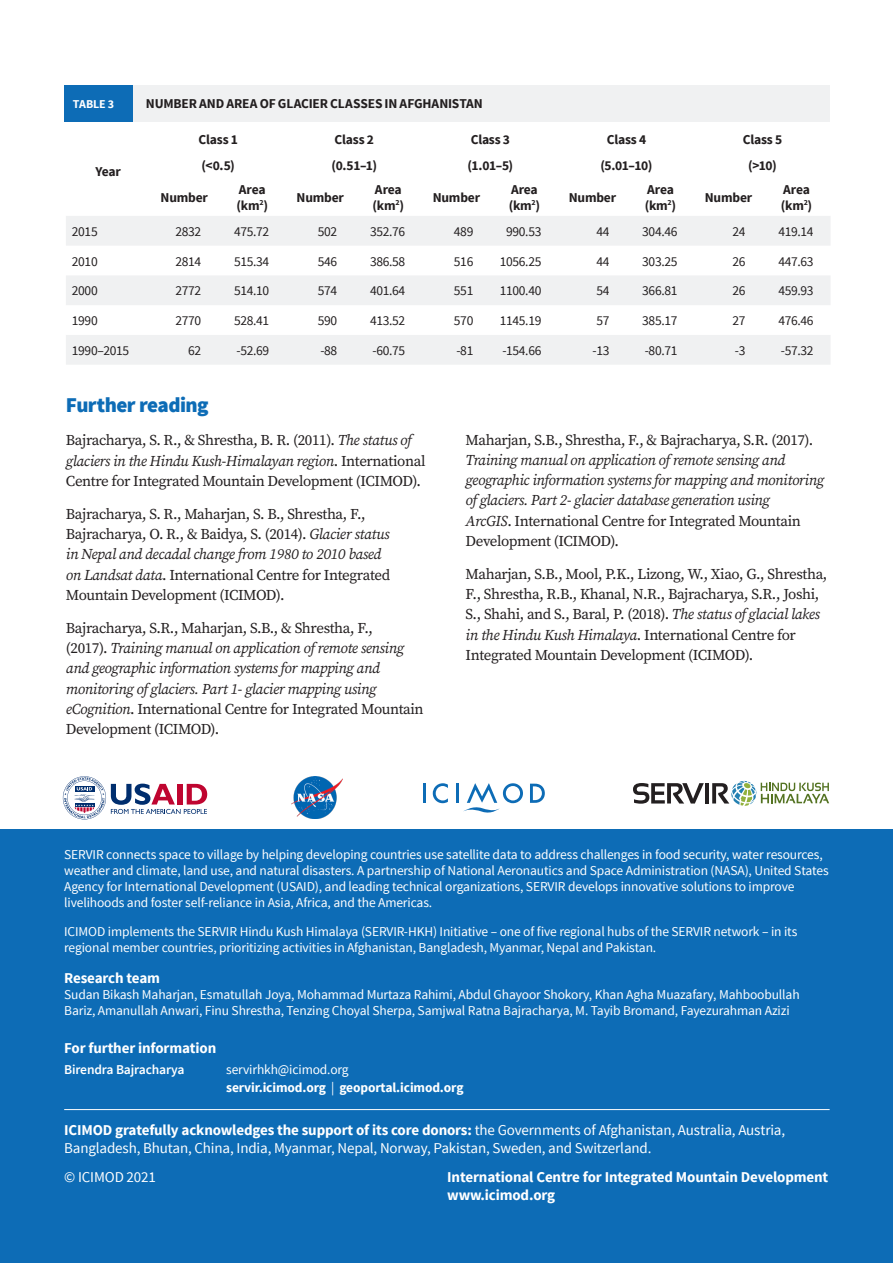
<style>
.page{position:relative;width:893px;height:1263px;background:#fff}
.page>*{position:absolute;margin:0;border:0;box-sizing:border-box;transform-origin:0 0}
.Head_I{font:900 21px "Source Sans Pro";letter-spacing:-.025em;color:#0d6cb6}
.Body{font:15px/20.2px "Source Serif Pro";letter-spacing:-.025em;color:#231f20}
.Body-2{font:italic 15px/20.2px "Source Serif Pro";letter-spacing:-.025em;color:#231f20}
.t1{font:15px/18px "Source Sans Pro";letter-spacing:-.01em;color:#fff}
.t2{font:700 15px "Source Sans Pro";letter-spacing:-.01em;color:#fff}
.t3{font:13.5px/16.2px "Source Sans Pro";letter-spacing:-.01em;color:#fff}
.Table_Body{font:13.5px "Source Sans Pro";letter-spacing:-.025em;color:#231f20}
.Table_Head{font:700 13.5px/16.2px "Source Sans Pro";letter-spacing:-.015em;color:#231f20}
.t4{font:700 13.5px "Source Sans Pro";letter-spacing:-.01em;color:#fff}
.t5{font:600 13.5px "Source Sans Pro";letter-spacing:-.01em;color:#fff}
.Body_text{font:700 12px "Source Sans Pro";letter-spacing:-.01em;color:#fff}
.s1{font-style:italic}
.s2{font-style:normal}
.s3{font-weight:400}
.s4{font-weight:700}
</style>
<div class="page">
<div style="left:0;top:829px;width:893px;height:434px;background:#0d6cb6"></div>
<hr style="left:64px;top:1109px;width:766px;height:1px;background:#fff">
<hr style="left:423px;top:784px;width:3px;height:19px;background:#0d6cb6">
<svg style="left:433px;top:783px;width:15px;height:20px"></svg>
<hr style="left:456px;top:784px;width:3px;height:19px;background:#0d6cb6">
<svg style="left:530px;top:784px;width:15px;height:19px"></svg>
<svg style="left:463px;top:783px;width:60px;height:30px"></svg>
<svg style="left:633px;top:783px;width:71px;height:21px"></svg>
<hr style="left:705px;top:783px;width:4px;height:20px;background:#231f20">
<svg style="left:712px;top:781px;width:117px;height:25px"></svg>
<svg style="left:63px;top:776px;width:144px;height:43px"></svg>
<img style="left:292px;top:777px;width:50px;height:42px">
<svg style="left:66px;top:216px;width:764px;height:149px;fill:#f0f1f2"></svg>
<div style="left:64px;top:85px;width:69px;height:36px;background:#0d6cb6"></div>
<div style="left:133px;top:85px;width:697px;height:36px;background:#f0f1f2"></div>
<p class="Body_text" style="left:73px;top:96px;width:43px">TABLE 3</p>
<p class="Table_Head" style="left:146px;top:96px;width:338px">NUMBER AND AREA OF GLACIER CLASSES IN AFGHANISTAN</p>
<p class="Table_Head" style="left:95px;top:164px;width:27px">Year</p>
<p class="Table_Head" style="left:199px;top:132px;width:41px">Class 1</p>
<p class="Table_Head" style="left:335px;top:132px;width:41px">Class 2</p>
<p class="Table_Head" style="left:471px;top:132px;width:41px">Class 3</p>
<p class="Table_Head" style="left:607px;top:132px;width:41px">Class 4</p>
<p class="Table_Head" style="left:743px;top:132px;width:41px">Class 5</p>
<p class="Table_Head" style="left:202px;top:158px;width:35px">(&lt;0.5)</p>
<p class="Table_Head" style="left:332px;top:158px;width:47px">(0.51–1)</p>
<p class="Table_Head" style="left:467px;top:158px;width:47px">(1.01–5)</p>
<p class="Table_Head" style="left:600px;top:158px;width:54px">(5.01–10)</p>
<p class="Table_Head" style="left:748px;top:158px;width:30px">(&gt;10)</p>
<p class="Table_Head" style="left:161px;top:190px;width:49px">Number</p>
<p class="Table_Head" style="left:237px;top:182px;width:33px">Area (km<sup>2</sup>)</p>
<p class="Table_Head" style="left:297px;top:190px;width:49px">Number</p>
<p class="Table_Head" style="left:373px;top:182px;width:33px">Area (km<sup>2</sup>)</p>
<p class="Table_Head" style="left:433px;top:190px;width:49px">Number</p>
<p class="Table_Head" style="left:509px;top:182px;width:33px">Area (km<sup>2</sup>)</p>
<p class="Table_Head" style="left:569px;top:190px;width:49px">Number</p>
<p class="Table_Head" style="left:645px;top:182px;width:33px">Area (km<sup>2</sup>)</p>
<p class="Table_Head" style="left:705px;top:190px;width:49px">Number</p>
<p class="Table_Head" style="left:781px;top:182px;width:33px">Area (km<sup>2</sup>)</p>
<p class="Table_Body" style="left:72px;top:223px;width:27px">2015</p>
<p class="Table_Body" style="left:175px;top:223px;width:27px">2832</p>
<p class="Table_Body" style="left:234px;top:223px;width:37px">475.72</p>
<p class="Table_Body" style="left:318px;top:223px;width:21px">502</p>
<p class="Table_Body" style="left:370px;top:223px;width:37px">352.76</p>
<p class="Table_Body" style="left:454px;top:223px;width:21px">489</p>
<p class="Table_Body" style="left:506px;top:223px;width:37px">990.53</p>
<p class="Table_Body" style="left:596px;top:223px;width:15px">44</p>
<p class="Table_Body" style="left:642px;top:223px;width:37px">304.46</p>
<p class="Table_Body" style="left:732px;top:223px;width:15px">24</p>
<p class="Table_Body" style="left:778px;top:223px;width:37px">419.14</p>
<p class="Table_Body" style="left:72px;top:253px;width:27px">2010</p>
<p class="Table_Body" style="left:175px;top:253px;width:27px">2814</p>
<p class="Table_Body" style="left:234px;top:253px;width:37px">515.34</p>
<p class="Table_Body" style="left:318px;top:253px;width:21px">546</p>
<p class="Table_Body" style="left:370px;top:253px;width:37px">386.58</p>
<p class="Table_Body" style="left:454px;top:253px;width:21px">516</p>
<p class="Table_Body" style="left:500px;top:253px;width:43px">1056.25</p>
<p class="Table_Body" style="left:596px;top:253px;width:15px">44</p>
<p class="Table_Body" style="left:642px;top:253px;width:37px">303.25</p>
<p class="Table_Body" style="left:732px;top:253px;width:15px">26</p>
<p class="Table_Body" style="left:778px;top:253px;width:37px">447.63</p>
<p class="Table_Body" style="left:72px;top:282px;width:27px">2000</p>
<p class="Table_Body" style="left:175px;top:282px;width:27px">2772</p>
<p class="Table_Body" style="left:234px;top:282px;width:37px">514.10</p>
<p class="Table_Body" style="left:318px;top:282px;width:21px">574</p>
<p class="Table_Body" style="left:370px;top:282px;width:37px">401.64</p>
<p class="Table_Body" style="left:454px;top:282px;width:21px">551</p>
<p class="Table_Body" style="left:500px;top:282px;width:43px">1100.40</p>
<p class="Table_Body" style="left:596px;top:282px;width:15px">54</p>
<p class="Table_Body" style="left:642px;top:282px;width:37px">366.81</p>
<p class="Table_Body" style="left:732px;top:282px;width:15px">26</p>
<p class="Table_Body" style="left:778px;top:282px;width:37px">459.93</p>
<p class="Table_Body" style="left:72px;top:312px;width:27px">1990</p>
<p class="Table_Body" style="left:175px;top:312px;width:27px">2770</p>
<p class="Table_Body" style="left:234px;top:312px;width:37px">528.41</p>
<p class="Table_Body" style="left:318px;top:312px;width:21px">590</p>
<p class="Table_Body" style="left:370px;top:312px;width:37px">413.52</p>
<p class="Table_Body" style="left:454px;top:312px;width:21px">570</p>
<p class="Table_Body" style="left:500px;top:312px;width:43px">1145.19</p>
<p class="Table_Body" style="left:596px;top:312px;width:15px">57</p>
<p class="Table_Body" style="left:642px;top:312px;width:37px">385.17</p>
<p class="Table_Body" style="left:732px;top:312px;width:15px">27</p>
<p class="Table_Body" style="left:778px;top:312px;width:37px">476.46</p>
<p class="Table_Body" style="left:72px;top:342px;width:59px">1990–2015</p>
<p class="Table_Body" style="left:188px;top:342px;width:15px">62</p>
<p class="Table_Body" style="left:237px;top:342px;width:34px">-52.69</p>
<p class="Table_Body" style="left:320px;top:342px;width:18px">-88</p>
<p class="Table_Body" style="left:373px;top:342px;width:34px">-60.75</p>
<p class="Table_Body" style="left:456px;top:342px;width:18px">-81</p>
<p class="Table_Body" style="left:502px;top:342px;width:41px">-154.66</p>
<p class="Table_Body" style="left:592px;top:342px;width:18px">-13</p>
<p class="Table_Body" style="left:645px;top:342px;width:34px">-80.71</p>
<p class="Table_Body" style="left:735px;top:342px;width:12px">-3</p>
<p class="Table_Body" style="left:781px;top:342px;width:34px">-57.32</p>
<p class="Head_I" style="left:66px;top:392px;width:144px">Further reading</p>
<p class="Body" style="left:66px;top:430px;width:361px">Bajracharya, S. R., &amp; Shrestha, B. R. (2011). <span class="s1">The status of glaciers in the Hindu Kush-Himalayan region</span>. International<br>Centre for Integrated Mountain Development (ICIMOD).</p>
<p class="Body" style="left:66px;top:504px;width:326px">Bajracharya, S. R., Maharjan, S. B., Shrestha, F., Bajracharya, O. R., &amp; Baidya, S. (2014). <span class="s1">Glacier status in Nepal and decadal change from 1980 to 2010 based on Landsat data</span>. International Centre for Integrated Mountain Development (ICIMOD).</p>
<p class="Body-2" style="left:66px;top:618px;width:359px"><span class="s2">Bajracharya, S.R., Maharjan, S.B., &amp; Shrestha, F.,<br>(2017).</span> Training manual on application of remote sensing and geographic information systems for mapping and monitoring of glaciers. Part 1- glacier mapping using eCognition<span class="s2">. International Centre for Integrated Mountain Development (ICIMOD).</span></p>
<p class="Body-2" style="left:466px;top:430px;width:360px"><span class="s2">Maharjan, S.B., Shrestha, F., &amp; Bajracharya, S.R. (2017).<br></span>Training manual on application of remote sensing and geographic information systems for mapping and monitoring of glaciers. Part 2- glacier database generation using<br>ArcGIS<span class="s2">. International Centre for Integrated Mountain Development (ICIMOD).</span></p>
<p class="Body" style="left:466px;top:564px;width:363px">Maharjan, S.B., Mool, P.K., Lizong, W., Xiao, G., Shrestha, F., Shrestha, R.B., Khanal, N.R., Bajracharya, S.R., Joshi, S., Shahi, and S., Baral, P. (2018). <span class="s1">The status of glacial lakes in the Hindu Kush Himalaya</span>. International Centre for Integrated Mountain Development (ICIMOD).</p>
<p class="t3" style="left:64px;top:846px;width:766px">SERVIR connects space to village by helping developing countries use satellite data to address challenges in food security, water resources, weather and climate, land use, and natural disasters. A partnership of National Aeronautics and Space Administration (NASA), United States Agency for International Development (USAID), and leading technical organizations, SERVIR develops innovative solutions to improve livelihoods and foster self-reliance in Asia, Africa, and the Americas.</p>
<p class="t3" style="left:64px;top:924px;width:735px">ICIMOD implements the SERVIR Hindu Kush Himalaya (SERVIR-HKH) Initiative – one of five regional hubs of the SERVIR network – in its regional member countries, prioritizing activities in Afghanistan, Bangladesh, Myanmar, Nepal and Pakistan.</p>
<p class="t2" style="left:64px;top:968px;width:97px">Research team</p>
<p class="t3" style="left:64px;top:987px;width:737px">Sudan Bikash Maharjan, Esmatullah Joya, Mohammad Murtaza Rahimi, Abdul Ghayoor Shokory, Khan Agha Muazafary, Mahboobullah<br>Bariz, Amanullah Anwari, Finu Shrestha, Tenzing Choyal Sherpa, Samjwal Ratna Bajracharya, M. Tayib Bromand, Fayezurahman Azizi</p>
<p class="t2" style="left:64px;top:1039px;width:154px">For further information</p>
<p class="t5" style="left:64px;top:1061px;width:122px">Birendra Bajracharya</p>
<p class="t3" style="left:226px;top:1062px;width:124px">servirhkh@icimod.org</p>
<p class="t4" style="left:226px;top:1079px;width:239px">servir.icimod.org <span class="s3">|</span> geoportal.icimod.org</p>
<p class="t1" style="left:64px;top:1121px;width:722px"><span class="s4">ICIMOD gratefully acknowledges the support of its core donors:</span> the Governments of Afghanistan, Australia, Austria,<br>Bangladesh, Bhutan, China, India, Myanmar, Nepal, Norway, Pakistan, Sweden, and Switzerland.</p>
<p class="t1" style="left:64px;top:1168px;width:93px">© ICIMOD 2021</p>
<p class="t2" style="left:447px;top:1167px;width:382px">International Centre for Integrated Mountain Development</p>
<p class="t2" style="left:447px;top:1185px;width:109px">www.icimod.org</p>
</div>
